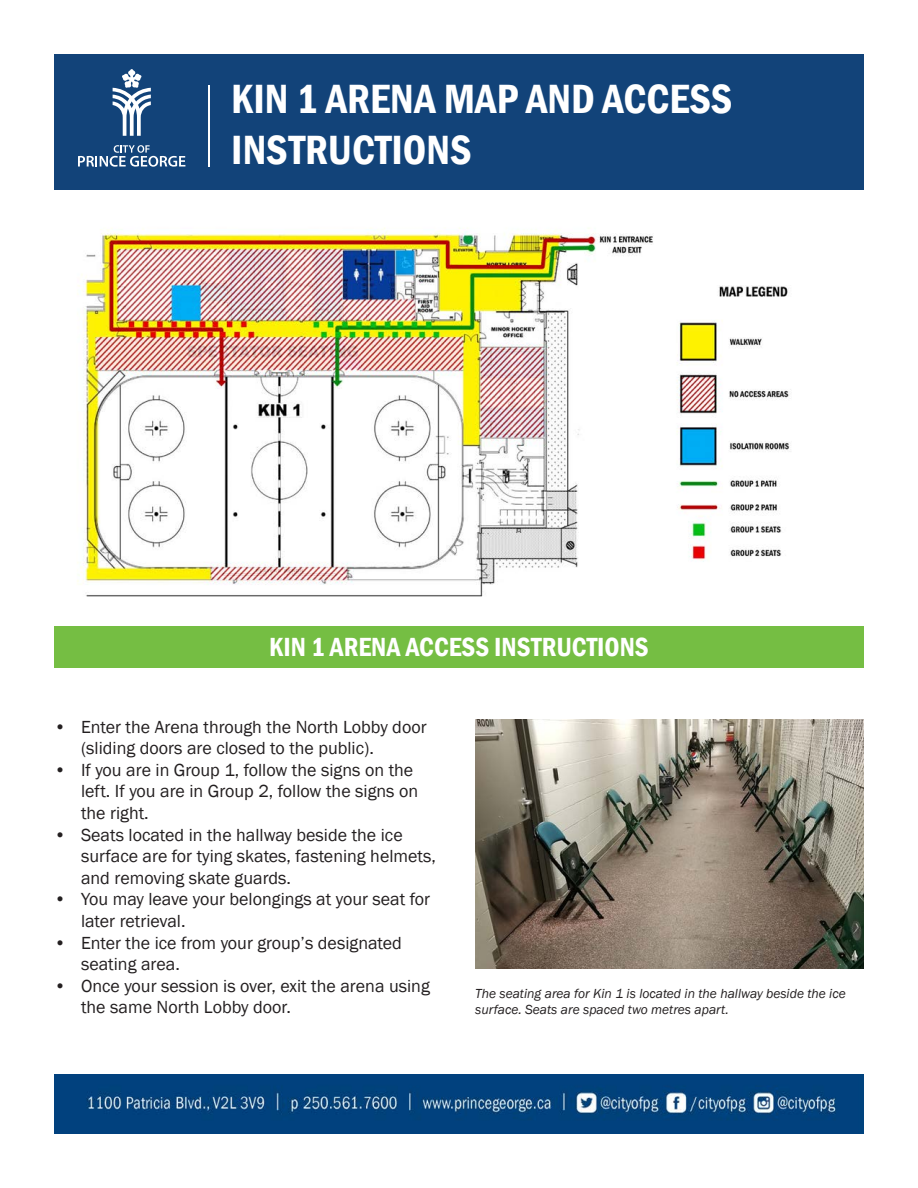
<style>
.page{position:relative;width:918px;height:1188px;background:#fff}
.page>*{position:absolute;margin:0;border:0;box-sizing:border-box;transform-origin:0 0}
.t1{font:600 condensed 42px "Franklin Gothic";color:#fff}
.t2{font:600 condensed 27px "Franklin Gothic";color:#fff}
.t3{font:18px/21.6px "Franklin Gothic";color:#231f20}
.t4{font:italic 13.5px/16.2px "Franklin Gothic";color:#231f20}
</style>
<div class="page">
<div style="left:54px;top:54px;width:810px;height:136px;background:#124379"></div>
<svg style="left:78px;top:145px;width:107px;height:22px"></svg>
<svg style="left:113px;top:69px;width:38px;height:67px"></svg>
<hr style="left:208px;top:85px;width:1px;height:82px;background:#fff">
<img style="left:54px;top:1075px;width:810px;height:59px">
<img style="left:77px;top:228px;width:714px;height:369px">
<div style="left:54px;top:626px;width:810px;height:42px;background:#75be43"></div>
<img style="left:475px;top:720px;width:389px;height:248px">
<p class="t1" style="left:231px;top:71px;width:503px">KIN 1 ARENA MAP AND ACCESS</p>
<p class="t1" style="left:231px;top:122px;width:242px">INSTRUCTIONS</p>
<p class="t2" style="left:269px;top:629px;width:381px">KIN 1 ARENA ACCESS INSTRUCTIONS</p>
<p class="t3" style="left:81px;top:716px;width:347px;text-indent:-27px">• Enter the Arena through the North Lobby door (sliding doors are closed to the public).</p>
<p class="t3" style="left:81px;top:759px;width:339px;text-indent:-27px">• If you are in Group 1, follow the signs on the left. If you are in Group 2, follow the signs on the right.</p>
<p class="t3" style="left:81px;top:824px;width:356px;text-indent:-27px">• Seats located in the hallway beside the ice surface are for tying skates, fastening helmets, and removing skate guards.</p>
<p class="t3" style="left:81px;top:889px;width:351px;text-indent:-27px">• You may leave your belongings at your seat for later retrieval.</p>
<p class="t3" style="left:81px;top:932px;width:322px;text-indent:-27px">• Enter the ice from your group’s designated seating area.</p>
<p class="t3" style="left:81px;top:975px;width:350px;text-indent:-27px">• Once your session is over, exit the arena using the same North Lobby door.</p>
<p class="t4" style="left:475px;top:985px;width:372px">The seating area for Kin 1 is located in the hallway beside the ice surface. Seats are spaced two metres apart.</p>
</div>
